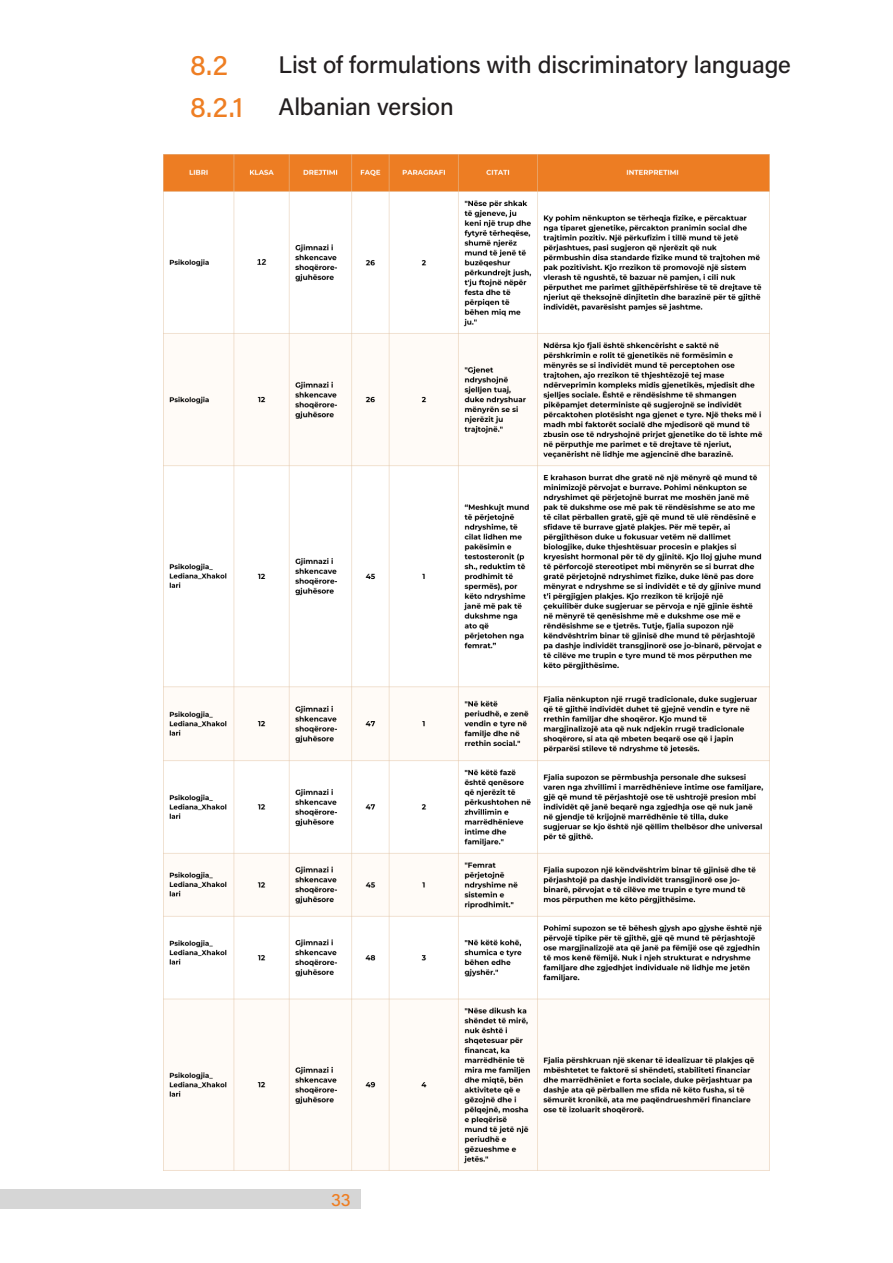
<style>
.page{position:relative;width:893px;height:1263px;background:#fff}
.page>*{position:absolute;margin:0;border:0;box-sizing:border-box;transform-origin:0 0}
.t1{font:28.5px "Acumin Variable Concept";color:#ee7e23}
.t2{font:24px "Acumin Variable Concept";letter-spacing:-.01em;color:#231f20}
.t3{font:18px "Acumin Variable Concept";color:#ee7e23}
</style>
<div class="page">
<div style="left:0;top:1189px;width:361px;height:20px;background:#d6d6d6"></div>
<img style="left:164px;top:154px;width:605px;height:1017px">
<p class="t1" style="left:190px;top:46px;width:39px">8.2</p>
<p class="t2" style="left:278px;top:48px;width:514px">List of formulations with discriminatory language</p>
<p class="t1" style="left:190px;top:88px;width:54px">8.2.1</p>
<p class="t2" style="left:278px;top:91px;width:177px">Albanian version</p>
<p class="t3" style="left:331px;top:1187px;width:21px">33</p>
</div>
